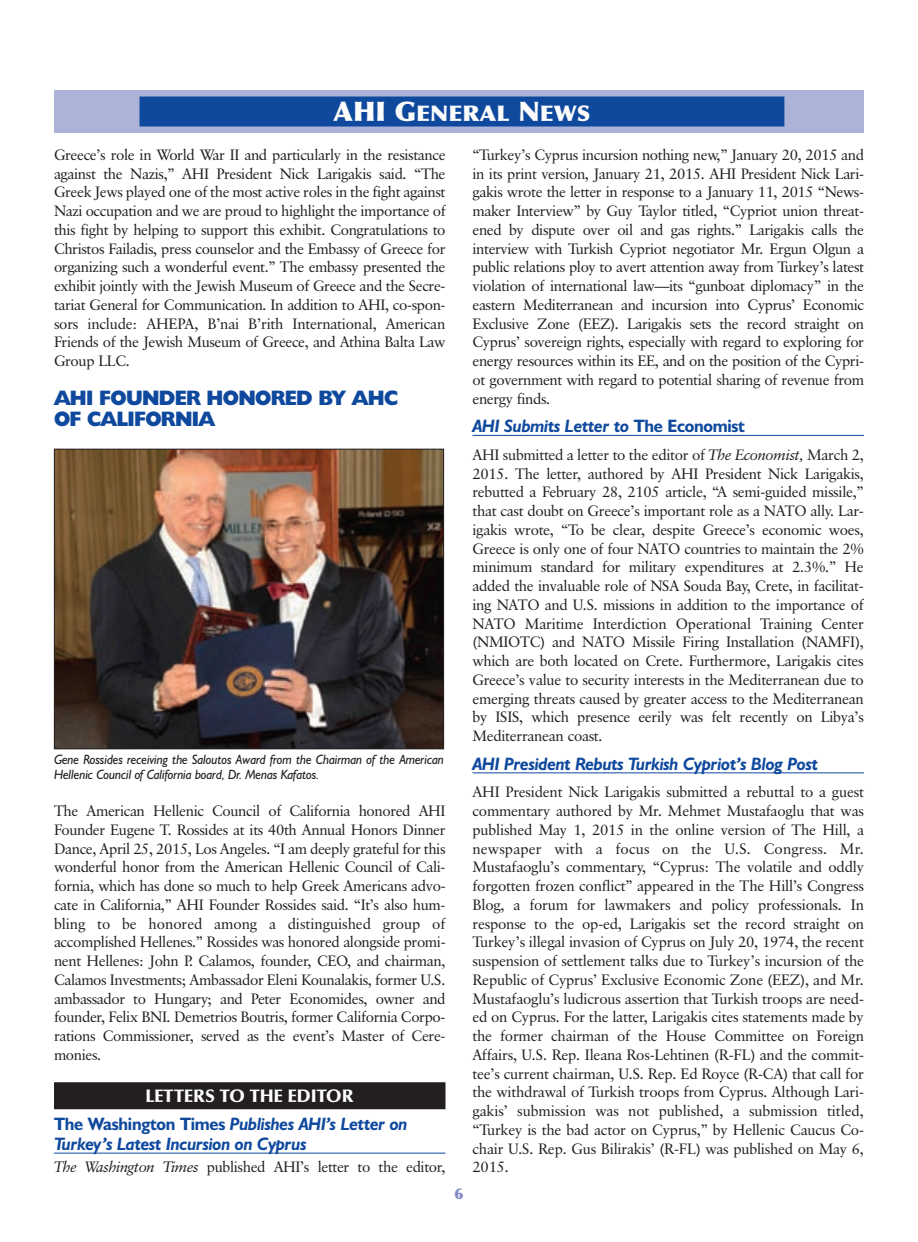
<style>
.page{position:relative;width:918px;height:1242px;background:#fff}
.page>*{position:absolute;margin:0;border:0;box-sizing:border-box;transform-origin:0 0}
.t1{font:900 21.6px "Optima";color:#fcfcfc;scale:1.06 1}
.t2{font:800 21px/21px "Humanist 521 BT";letter-spacing:-.035em;color:#0f499d;scale:.95 1}
.t3{font:italic 700 18px/19.5px "Humanist 521 BT";letter-spacing:-.015em;color:#0f499d;scale:.95 1}
.t4{font:900 18px "Optima";color:#fff}
.t5{font:15px/18.8px "Classical Garamond BT";letter-spacing:-.03em;color:#231f20;text-align:justify}
.t6{font:900 15px "Optima";color:#828cc4}
.t7{font:italic 13.5px/15px "Humanist 521 BT";letter-spacing:-.015em;color:#231f20;scale:.95 1}
.s1{font-size:27px}
.s2{font-style:normal}
.s3{font-style:italic}
</style>
<div class="page">
<div style="left:54px;top:90px;width:810px;height:43px;background:#adb3d8"></div>
<div style="left:139px;top:97px;width:645px;height:30px;background:#0f499d"></div>
<div style="left:54px;top:1082px;width:392px;height:27px;background:#231f20"></div>
<hr style="left:54px;top:1153px;width:392px;height:1px;background:#0f499d">
<hr style="left:472px;top:435px;width:392px;height:1px;background:#0f499d">
<hr style="left:472px;top:772px;width:392px;height:1px;background:#0f499d">
<img style="left:56px;top:451px;width:386px;height:296px">
<div style="left:54px;top:449px;width:390px;height:300px;border:1px solid #231f20"></div>
<h1 class="t1" style="left:334px;top:104px;width:244px"><span class="s1">AHI G</span>ENERAL <span class="s1">N</span>EWS</h1>
<p class="t5" style="left:54px;top:146px;width:393px">Greece’s role in World War II and particularly in the resistance against the Nazis,” AHI President Nick Larigakis said. “The Greek Jews played one of the most active roles in the fight against Nazi occupation and we are proud to highlight the importance of this fight by helping to support this exhibit. Congratulations to Christos Failadis, press counselor and the Embassy of Greece for organizing such a wonderful event.” The embassy presented the exhibit jointly with the Jewish Museum of Greece and the Secre&shy;tariat General for Communication. In addition to AHI, co-spon&shy;sors include: AHEPA, B’nai B’rith International, American Friends of the Jewish Museum of Greece, and Athina Balta Law Group LLC.</p>
<h2 class="t2" style="left:54px;top:390px;width:364px">AHI FOUNDER HONORED BY AHC<br>OF CALIFORNIA</h2>
<p class="t5" style="left:472px;top:146px;width:393px">“Turkey’s Cyprus incursion nothing new,” January 20, 2015 and in its print version, January 21, 2015. AHI President Nick Lari&shy;gakis wrote the letter in response to a January 11, 2015 “News&shy;maker Interview” by Guy Taylor titled, “Cypriot union threat&shy;ened by dispute over oil and gas rights.” Larigakis calls the interview with Turkish Cypriot negotiator Mr. Ergun Olgun a public relations ploy to avert attention away from Turkey’s latest violation of international law—its “gunboat diplomacy” in the eastern Mediterranean and incursion into Cyprus’ Economic Exclusive Zone (EEZ). Larigakis sets the record straight on Cyprus’ sovereign rights, especially with regard to exploring for energy resources within its EE, and on the position of the Cypri&shy;ot government with regard to potential sharing of revenue from energy finds.</p>
<p class="t3" style="left:473px;top:418px;width:288px">AHI Submits Letter to <span class="s2">The Economist</span></p>
<p class="t5" style="left:472px;top:446px;width:393px">AHI submitted a letter to the editor of <span class="s3">The Economist,</span> March 2, 2015. The letter, authored by AHI President Nick Larigakis, rebutted a February 28, 2105 article, “A semi-guided missile,” that cast doubt on Greece’s important role as a NATO ally. Lar&shy;igakis wrote, “To be clear, despite Greece’s economic woes, Greece is only one of four NATO countries to maintain the 2% minimum standard for military expenditures at 2.3%.” He added the invaluable role of NSA Souda Bay, Crete, in facilitat&shy;ing NATO and U.S. missions in addition to the importance of NATO Maritime Interdiction Operational Training Center (NMIOTC) and NATO Missile Firing Installation (NAMFI), which are both located on Crete. Furthermore, Larigakis cites Greece’s value to security interests in the Mediterranean due to emerging threats caused by greater access to the Mediterranean by ISIS, which presence eerily was felt recently on Libya’s Mediterranean coast.</p>
<p class="t3" style="left:473px;top:756px;width:365px">AHI President Rebuts Turkish Cypriot’s Blog Post</p>
<p class="t5" style="left:472px;top:784px;width:393px">AHI President Nick Larigakis submitted a rebuttal to a guest commentary authored by Mr. Mehmet Mustafaoglu that was published May 1, 2015 in the online version of The Hill, a newspaper with a focus on the U.S. Congress. Mr.<br>Mustafaoglu’s commentary, “Cyprus: The volatile and oddly forgotten frozen conflict” appeared in the The Hill’s Congress Blog, a forum for lawmakers and policy professionals. In response to the op-ed, Larigakis set the record straight on Turkey’s illegal invasion of Cyprus on July 20, 1974, the recent suspension of settlement talks due to Turkey’s incursion of the Republic of Cyprus’ Exclusive Economic Zone (EEZ), and Mr.<br>Mustafaoglu’s ludicrous assertion that Turkish troops are need&shy;ed on Cyprus. For the latter, Larigakis cites statements made by the former chairman of the House Committee on Foreign Affairs, U.S. Rep. Ileana Ros-Lehtinen (R-FL) and the commit&shy;tee’s current chairman, U.S. Rep. Ed Royce (R-CA) that call for the withdrawal of Turkish troops from Cyprus. Although Lari&shy;gakis’ submission was not published, a submission titled, “Turkey is the bad actor on Cyprus,” by Hellenic Caucus Co&shy;chair U.S. Rep. Gus Bilirakis’ (R-FL) was published on May 6, 2015.</p>
<p class="t7" style="left:54px;top:753px;width:412px">Gene Rossides receiving the Saloutos Award from the Chairman of the American<br>Hellenic Council of California board, Dr. Menas Kafatos.</p>
<p class="t5" style="left:54px;top:803px;width:393px">The American Hellenic Council of California honored AHI Founder Eugene T. Rossides at its 40th Annual Honors Dinner Dance, April 25, 2015, Los Angeles. “I am deeply grateful for this wonderful honor from the American Hellenic Council of Cali&shy;fornia, which has done so much to help Greek Americans advo&shy;cate in California,” AHI Founder Rossides said. “It’s also hum&shy;bling to be honored among a distinguished group of accomplished Hellenes.” Rossides was honored alongside promi&shy;nent Hellenes: John P. Calamos, founder, CEO, and chairman, Calamos Investments; Ambassador Eleni Kounalakis, former U.S. ambassador to Hungary; and Peter Economides, owner and founder, Felix BNI. Demetrios Boutris, former California Corpo&shy;rations Commissioner, served as the event’s Master of Cere&shy;monies.</p>
<p class="t4" style="left:146px;top:1089px;width:210px">LETTERS TO THE EDITOR</p>
<p class="t3" style="left:54px;top:1116px;width:374px"><span class="s2">The Washington Times</span> Publishes AHI’s Letter on<br>Turkey’s Latest Incursion on Cyprus</p>
<p class="t5" style="left:54px;top:1159px;width:393px"><span class="s3">The Washington Times</span> published AHI’s letter to the editor,</p>
<p class="t6" style="left:455px;top:1188px;width:10px">6</p>
</div>
